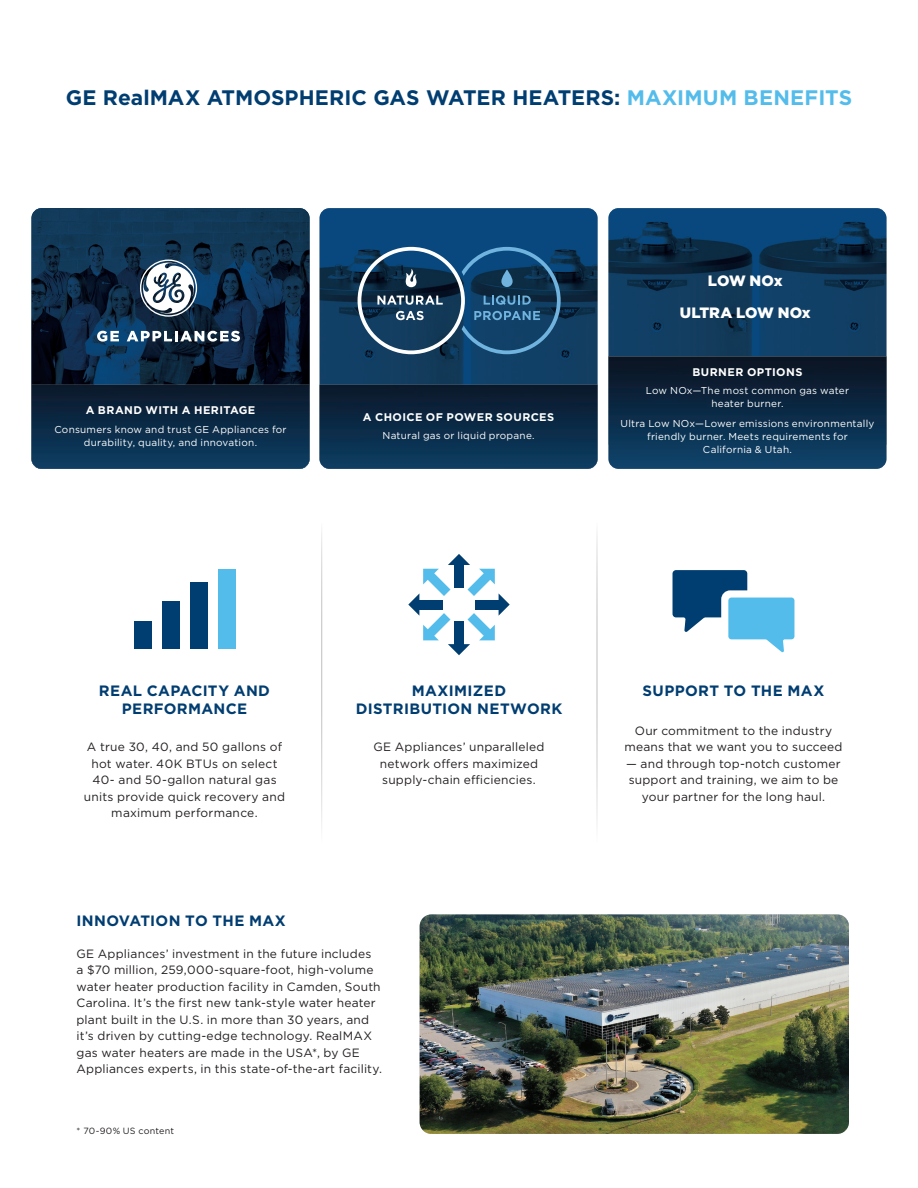
<style>
.page{position:relative;width:918px;height:1188px;background:#fff}
.page>*{position:absolute;margin:0;border:0;box-sizing:border-box;transform-origin:0 0}
.t1{font:700 21px "Gotham";letter-spacing:.005em;color:#003d71}
.t2{font:700 15px/18px "Gotham";letter-spacing:.025em;color:#003d71;text-align:center}
.t3{font:900 15px "Gotham";letter-spacing:-.01em;color:#fff}
.t4{font:12px/16.5px "Gotham";letter-spacing:.015em;color:#231f20;text-align:center}
.t5{font:700 11.1px "Gotham";letter-spacing:.035em;color:#fff}
.t6{font:10.05px/13.4px "Gotham";letter-spacing:.025em;color:#fff;text-align:center}
.t7{font:9px "Gotham";letter-spacing:.02em;color:#231f20}
.s1{color:#53bceb}
</style>
<div class="page">
<img style="left:32px;top:208px;width:278px;height:177px">
<img style="left:32px;top:385px;width:278px;height:84px">
<img style="left:420px;top:914px;width:429px;height:220px">
<img style="left:320px;top:208px;width:278px;height:177px">
<img style="left:608px;top:208px;width:278px;height:148px">
<div style="left:190px;top:582px;width:18px;height:67px;background:#003d71"></div>
<div style="left:162px;top:601px;width:18px;height:48px;background:#003d71"></div>
<div style="left:134px;top:621px;width:18px;height:28px;background:#003d71"></div>
<div style="left:218px;top:569px;width:18px;height:80px;background:#53bceb"></div>
<svg style="left:408px;top:554px;width:102px;height:101px"></svg>
<svg style="left:673px;top:570px;width:121px;height:83px"></svg>
<img style="left:320px;top:385px;width:278px;height:84px">
<img style="left:608px;top:356px;width:278px;height:113px">
<svg style="left:140px;top:260px;width:57px;height:57px"></svg>
<svg style="left:97px;top:331px;width:22px;height:11px"></svg>
<svg style="left:127px;top:331px;width:113px;height:11px"></svg>
<svg style="left:358px;top:247px;width:203px;height:107px;background:#285172"></svg>
<p class="t1" style="left:66px;top:84px;width:788px">GE RealMAX ATMOSPHERIC GAS WATER HEATERS: <span class="s1">MAXIMUM BENEFITS</span></p>
<p class="t3" style="left:708px;top:271px;width:76px">LOW NOx</p>
<p class="t3" style="left:680px;top:302px;width:132px">ULTRA LOW NOx</p>
<p class="t5" style="left:86px;top:403px;width:171px">A BRAND WITH A HERITAGE</p>
<p class="t6" style="left:54px;top:423px;width:234px">Consumers know and trust GE Appliances for durability, quality, and innovation.</p>
<p class="t5" style="left:363px;top:410px;width:193px">A CHOICE OF POWER SOURCES</p>
<p class="t6" style="left:382px;top:429px;width:154px">Natural gas or liquid propane.</p>
<p class="t5" style="left:693px;top:365px;width:111px">BURNER OPTIONS</p>
<p class="t6" style="left:646px;top:384px;width:205px">Low NOx—The most common gas water</p>
<p class="t6" style="left:711px;top:397px;width:74px">heater burner.</p>
<p class="t6" style="left:621px;top:416px;width:255px">Ultra Low NOx—Lower emissions environmentally friendly burner. Meets requirements for</p>
<p class="t6" style="left:703px;top:443px;width:91px">California &amp; Utah.</p>
<p class="t2" style="left:99px;top:681px;width:173px">REAL CAPACITY AND<br>PERFORMANCE</p>
<p class="t4" style="left:84px;top:738px;width:203px">A true 30, 40, and 50 gallons of hot water. 40K BTUs on select<br>40- and 50-gallon natural gas units provide quick recovery and maximum performance.</p>
<p class="t2" style="left:76px;top:912px;width:211px">INNOVATION TO THE MAX</p>
<p class="t2" style="left:356px;top:681px;width:208px">MAXIMIZED<br>DISTRIBUTION NETWORK</p>
<p class="t2" style="left:643px;top:681px;width:183px">SUPPORT TO THE MAX</p>
<p class="t4" style="left:373px;top:738px;width:173px">GE Appliances’ unparalleled network offers maximized supply-chain efficiencies.</p>
<p class="t4" style="left:624px;top:722px;width:220px">Our commitment to the industry means that we want you to succeed</p>
<p class="t4" style="left:626px;top:755px;width:216px">— and through top-notch customer support and training, we aim to be your partner for the long haul.</p>
<p class="t4" style="left:76px;top:945px;width:307px;text-align:left">GE Appliances’ investment in the future includes<br>a $70 million, 259,000-square-foot, high-volume water heater production facility in Camden, South Carolina. It’s the first new tank-style water heater plant built in the U.S. in more than 30 years, and it’s driven by cutting-edge technology. RealMAX gas water heaters are made in the USA*, by GE Appliances experts, in this state-of-the-art facility.</p>
<p class="t7" style="left:76px;top:1125px;width:99px">* 70-90% US content</p>
</div>
